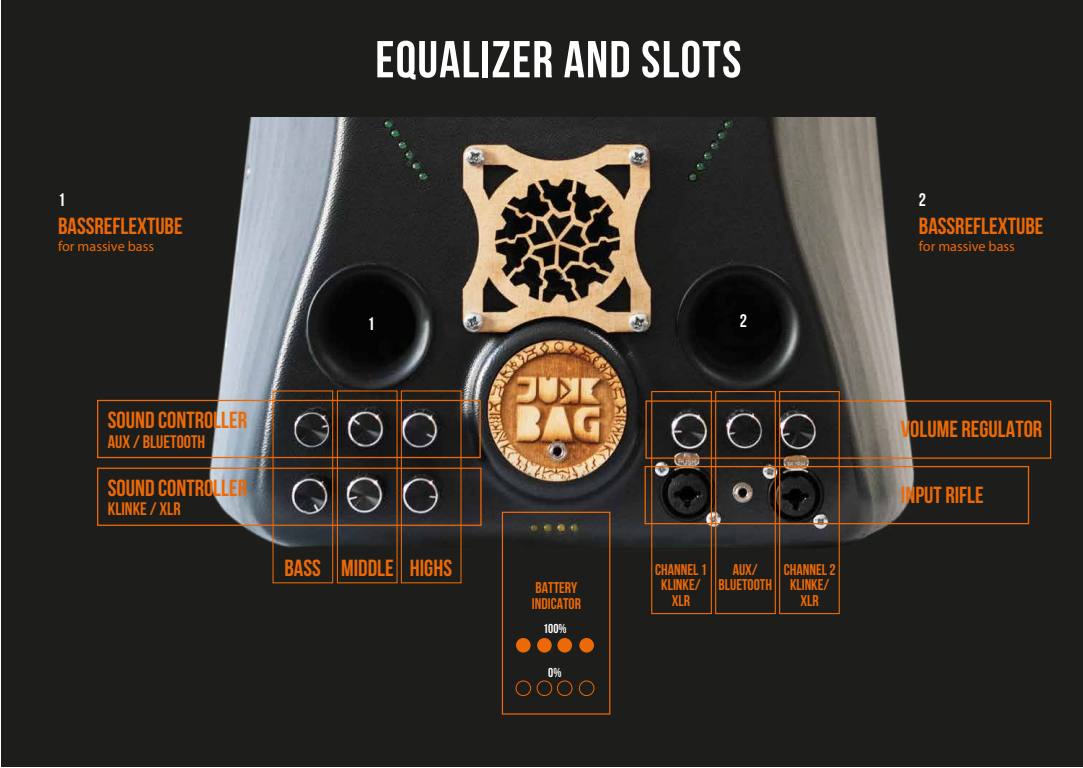
<style>
.page{position:relative;width:1083px;height:768px;background:#fff}
.page>*{position:absolute;margin:0;border:0;box-sizing:border-box;transform-origin:0 0}
.t1{font:51.9px "Bebas Neue";letter-spacing:.025em;color:#fff}
.t2{font:23.3px "Bebas Neue";color:#eb6907}
.t3{font:18.1px "Bebas Neue";color:#eb6907}
.t4{font:18.1px "Bebas Neue";color:#fff}
.t5{font:15.6px/15.6px "Bebas Neue";color:#eb6907;text-align:center}
.t6{font:14.3px "Myriad Pro";color:#eb6907}
.t7{font:13px "Bebas Neue";color:#fff}
</style>
<div class="page">
<div style="left:1px;top:0;width:1082px;height:767px;background:#1d1d1b"></div>
<img style="left:195px;top:117px;width:739px;height:452px">
<div style="left:911px;top:190px;width:22px;height:22px;background:#1d1d1b;border-radius:50%"></div>
<div style="left:97px;top:400px;width:384px;height:58px;border:1px solid #eb6907"></div>
<div style="left:97px;top:468px;width:385px;height:58px;border:1px solid #eb6907"></div>
<div style="left:273px;top:390px;width:60px;height:193px;border:1px solid #eb6907"></div>
<div style="left:337px;top:390px;width:61px;height:193px;border:1px solid #eb6907"></div>
<div style="left:401px;top:390px;width:61px;height:193px;border:1px solid #eb6907"></div>
<div style="left:516px;top:638px;width:15px;height:15px;background:#eb6907;border-radius:50%"></div>
<div style="left:537px;top:638px;width:15px;height:15px;background:#eb6907;border-radius:50%"></div>
<div style="left:557px;top:638px;width:15px;height:15px;background:#eb6907;border-radius:50%"></div>
<div style="left:579px;top:638px;width:15px;height:15px;background:#eb6907;border-radius:50%"></div>
<div style="left:516px;top:680px;width:15px;height:16px;border:1px solid #eb6907;border-radius:50%"></div>
<div style="left:537px;top:680px;width:15px;height:16px;border:1px solid #eb6907;border-radius:50%"></div>
<div style="left:557px;top:680px;width:15px;height:16px;border:1px solid #eb6907;border-radius:50%"></div>
<div style="left:579px;top:680px;width:15px;height:16px;border:1px solid #eb6907;border-radius:50%"></div>
<div style="left:502px;top:512px;width:108px;height:203px;border:1px solid #eb6907"></div>
<div style="left:645px;top:400px;width:406px;height:59px;border:1px solid #eb6907"></div>
<div style="left:645px;top:466px;width:384px;height:58px;border:1px solid #eb6907"></div>
<div style="left:715px;top:391px;width:61px;height:223px;border:1px solid #eb6907"></div>
<div style="left:779px;top:391px;width:61px;height:223px;border:1px solid #eb6907"></div>
<div style="left:651px;top:391px;width:61px;height:223px;border:1px solid #eb6907"></div>
<h1 class="t1" style="left:375px;top:31px;width:368px">EQUALIZER AND SLOTS</h1>
<p class="t4" style="left:58px;top:190px;width:9px">1</p>
<p class="t2" style="left:58px;top:213px;width:126px">BASSREFLEXTUBE</p>
<p class="t6" style="left:58px;top:238px;width:98px">for massive bass</p>
<p class="t2" style="left:108px;top:407px;width:141px">SOUND CONTROLLER</p>
<p class="t3" style="left:108px;top:432px;width:99px">AUX / BLUETOOTH</p>
<p class="t2" style="left:108px;top:475px;width:141px">SOUND CONTROLLER</p>
<p class="t3" style="left:108px;top:499px;width:74px">KLINKE / XLR</p>
<p class="t4" style="left:367px;top:314px;width:9px">1</p>
<p class="t2" style="left:284px;top:556px;width:169px">BASS MIDDLE HIGHS</p>
<p class="t4" style="left:740px;top:311px;width:9px">2</p>
<p class="t5" style="left:532px;top:580px;width:51px;text-align:left">BATTERY<br>INDICATOR</p>
<p class="t7" style="left:543px;top:621px;width:25px">100%</p>
<p class="t7" style="left:548px;top:665px;width:15px">0%</p>
<p class="t5" style="left:655px;top:561px;width:53px">CHANNEL 1<br>KLINKE/<br>XLR</p>
<p class="t5" style="left:719px;top:561px;width:55px">AUX/<br>BLUETOOTH</p>
<p class="t5" style="left:784px;top:561px;width:53px">CHANNEL 2<br>KLINKE/<br>XLR</p>
<p class="t4" style="left:919px;top:190px;width:9px">2</p>
<p class="t2" style="left:919px;top:213px;width:126px">BASSREFLEXTUBE</p>
<p class="t6" style="left:919px;top:238px;width:98px">for massive bass</p>
<p class="t2" style="left:901px;top:416px;width:143px">VOLUME REGULATOR</p>
<p class="t2" style="left:901px;top:482px;width:84px">INPUT RIFLE</p>
</div>
